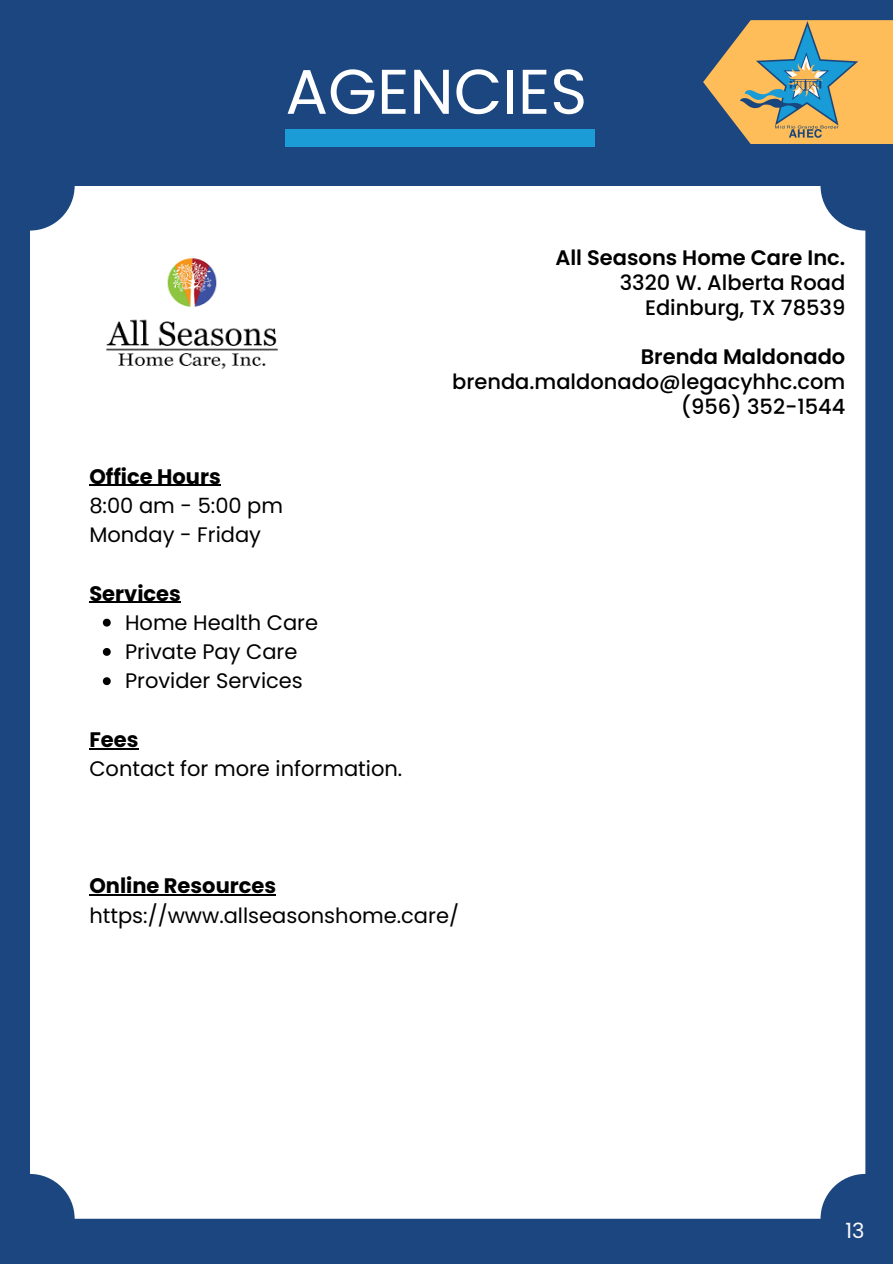
<style>
.page{position:relative;width:893px;height:1264px;background:#fff}
.page>*{position:absolute;margin:0;border:0;box-sizing:border-box;transform-origin:0 0}
.t1{font:63px "Poppins";color:#fff}
.t2{font:21px "Poppins";color:#000}
.t3{font:500 21px/24.8px "Poppins";color:#000;text-align:right}
.t4{font:700 21px "Poppins";color:#000}
.t5{font:21px "Poppins";color:#fcfbfb}
.s1{font-weight:600}
</style>
<div class="page">
<div style="left:0;top:0;width:892px;height:1263px;background:#1b467f"></div>
<div style="left:285px;top:130px;width:309px;height:17px;background:#1b9cd7"></div>
<div style="left:30px;top:186px;width:835px;height:1032px;background:#fff;border-radius:45px"></div>
<hr style="left:89px;top:485px;width:132px;height:1px;background:#000">
<hr style="left:89px;top:602px;width:92px;height:1px;background:#000">
<svg style="left:103px;top:618px;width:8px;height:8px"></svg>
<svg style="left:103px;top:648px;width:8px;height:8px"></svg>
<svg style="left:103px;top:677px;width:8px;height:8px"></svg>
<hr style="left:89px;top:748px;width:49px;height:1px;background:#000">
<hr style="left:89px;top:894px;width:187px;height:1px;background:#000">
<svg style="left:703px;top:20px;width:189px;height:124px"></svg>
<img style="left:737px;top:20px;width:122px;height:119px">
<img style="left:106px;top:258px;width:173px;height:111px">
<p class="t1" style="left:285px;top:48px;width:303px">AGENCIES</p>
<h1 class="t4" style="left:89px;top:461px;width:133px">Office Hours</h1>
<p class="t2" style="left:89px;top:491px;width:195px">8:00 am - 5:00 pm</p>
<p class="t2" style="left:89px;top:520px;width:173px">Monday - Friday</p>
<h2 class="t4" style="left:89px;top:578px;width:93px">Services</h2>
<h2 class="t2" style="left:125px;top:608px;width:194px">Home Health Care</h2>
<p class="t2" style="left:125px;top:637px;width:174px">Private Pay Care</p>
<p class="t2" style="left:125px;top:666px;width:179px">Provider Services</p>
<p class="t4" style="left:89px;top:725px;width:51px">Fees</p>
<h2 class="t2" style="left:89px;top:754px;width:314px">Contact for more information.</h2>
<p class="t3" style="left:555px;top:245px;width:291px"><span class="s1">All Seasons Home Care Inc.<br></span>3320 W. Alberta Road<br>Edinburg, TX 78539</p>
<p class="t3" style="left:452px;top:344px;width:395px"><span class="s1">Brenda Maldonado </span>brenda.maldonado@legacyhhc.com (956) 352-1544</p>
<p class="t4" style="left:89px;top:871px;width:188px">Online Resources</p>
<p class="t2" style="left:89px;top:900px;width:371px">https://www.allseasonshome.care/</p>
<p class="t5" style="left:845px;top:1215px;width:21px">13</p>
</div>
